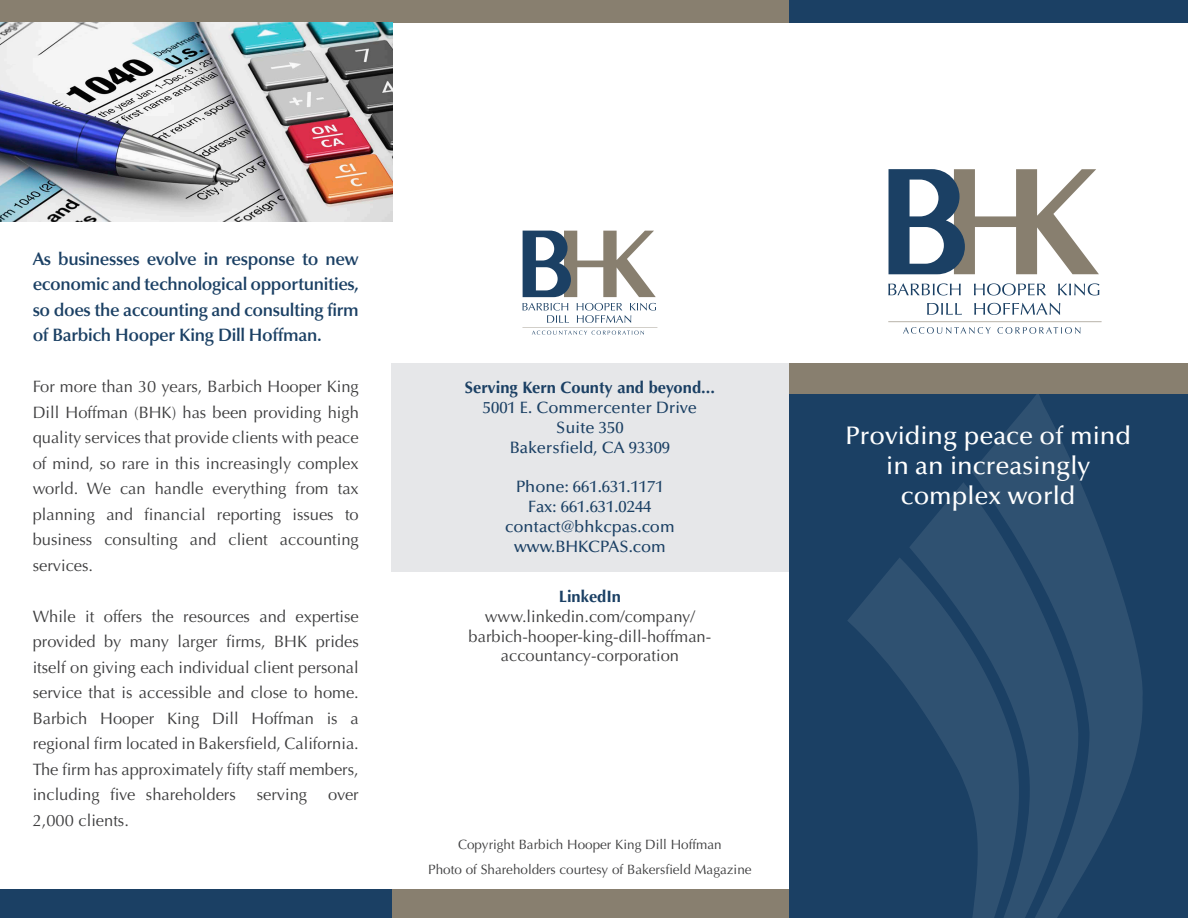
<style>
.page{position:relative;width:1188px;height:918px;background:#fff}
.page>*{position:absolute;margin:0;border:0;box-sizing:border-box;transform-origin:0 0}
.t1{font:500 25.5px/30px "Optima";color:#fff;text-align:center}
.t2{font:600 18px/25.5px "Optima";letter-spacing:-.02em;color:#1b4064;text-align:justify}
.t3{font:16.5px/25.5px "Optima";color:#3e3e3f;text-align:justify}
.t4{font:500 16.5px/19.8px "Optima";color:#1b4064;text-align:center}
.t5{font:700 16.5px "Optima";color:#1b4064}
.t6{font:13.5px "Optima";color:#3e3e3f}
</style>
<div class="page">
<div style="left:0;top:0;width:833px;height:23px;background:#887f6f"></div>
<div style="left:392px;top:889px;width:405px;height:29px;background:#887f6f"></div>
<div style="left:0;top:889px;width:392px;height:29px;background:#1b4064"></div>
<div style="left:392px;top:364px;width:398px;height:208px;background:#e6e7e9"></div>
<div style="left:790px;top:364px;width:398px;height:554px;background:#1b4064"></div>
<svg style="left:848px;top:558px;width:61px;height:132px;fill:#2f5171"></svg>
<svg style="left:972px;top:394px;width:171px;height:472px"></svg>
<svg style="left:909px;top:482px;width:178px;height:436px;fill:#2f5171"></svg>
<div style="left:790px;top:0;width:398px;height:23px;background:#1b4064"></div>
<svg style="left:888px;top:283px;width:73px;height:13px"></svg>
<svg style="left:974px;top:283px;width:72px;height:13px"></svg>
<svg style="left:1058px;top:283px;width:41px;height:13px"></svg>
<svg style="left:927px;top:303px;width:35px;height:12px"></svg>
<svg style="left:974px;top:303px;width:86px;height:12px"></svg>
<svg style="left:888px;top:322px;width:213px;height:12px"></svg>
<svg style="left:889px;top:169px;width:210px;height:105px"></svg>
<svg style="left:522px;top:303px;width:135px;height:32px"></svg>
<svg style="left:523px;top:231px;width:133px;height:66px"></svg>
<div style="left:790px;top:364px;width:398px;height:30px;background:#887f6f"></div>
<img style="left:0;top:23px;width:392px;height:198px">
<p class="t2" style="left:33px;top:246px;width:328px">As businesses evolve in response to new economic and technological opportunities, so does the accounting and consulting firm of Barbich Hooper King Dill Hoffman.</p>
<p class="t3" style="left:33px;top:374px;width:328px">For more than 30 years, Barbich Hooper King Dill Hoffman (BHK) has been providing high quality services that provide clients with peace of mind, so rare in this increasingly complex world. We can handle everything from tax planning and financial reporting issues to business consulting and client accounting services.</p>
<p class="t3" style="left:33px;top:604px;width:328px">While it offers the resources and expertise provided by many larger firms, BHK prides itself on giving each individual client personal service that is accessible and close to home.<br>Barbich Hooper King Dill Hoffman is a regional firm located in Bakersfield, California.<br>The firm has approximately fifty staff members, including five shareholders</p>
<p class="t3" style="left:257px;top:782px;width:52px">serving</p>
<p class="t3" style="left:328px;top:782px;width:32px">over</p>
<p class="t3" style="left:33px;top:807px;width:98px">2,000 clients.</p>
<p class="t5" style="left:465px;top:378px;width:251px">Serving Kern County and beyond...</p>
<p class="t4" style="left:483px;top:398px;width:216px">5001 E. Commercenter Drive<br>Suite 350<br>Bakersfield, CA 93309</p>
<p class="t4" style="left:505px;top:477px;width:171px">Phone: 661.631.1171<br>Fax: 661.631.0244 contact@bhkcpas.com www.BHKCPAS.com</p>
<p class="t5" style="left:559px;top:587px;width:64px">LinkedIn</p>
<p class="t3" style="left:469px;top:607px;width:244px;line-height:19.8px;text-align:center">www.linkedin.com/company/ barbich-hooper-king-dill-hoffman&shy;accountancy-corporation</p>
<p class="t6" style="left:458px;top:836px;width:265px">Copyright Barbich Hooper King Dill Hoffman</p>
<p class="t6" style="left:428px;top:861px;width:325px">Photo of Shareholders courtesy of Bakersfield Magazine</p>
<h1 class="t1" style="left:845px;top:421px;width:287px">Providing peace of mind in an increasingly complex world</h1>
</div>
